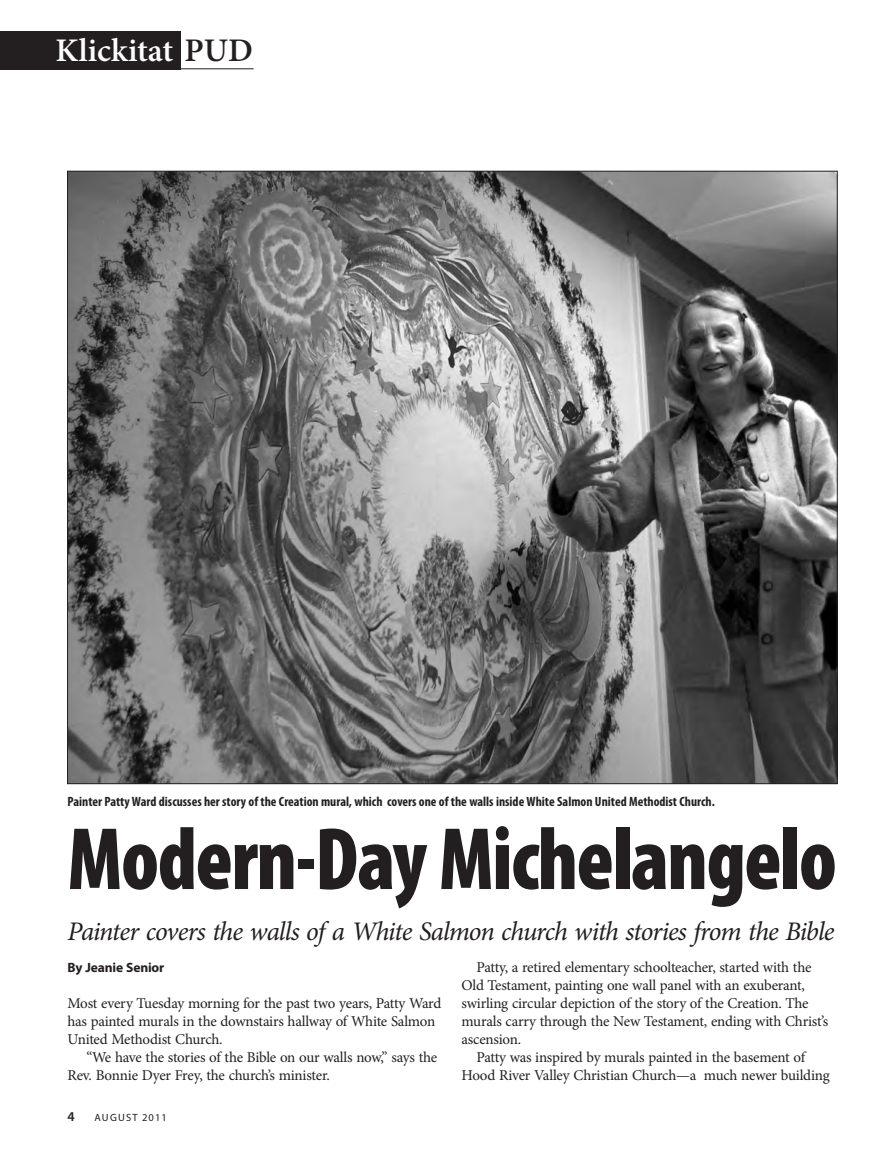
<style>
.page{position:relative;width:896px;height:1152px;background:#fff}
.page>*{position:absolute;margin:0;border:0;box-sizing:border-box;transform-origin:0 0}
.t1{font:900 condensed 89.4px "Myriad Pro";letter-spacing:-.015em;color:#231f20;scale:.94 1}
.t2{font:600 33px "Minion Pro";color:#fff}
.t3{font:italic 26.85px "Minion Pro";letter-spacing:-.04em;color:#231f20}
.t4{font:15px/18px "Minion Pro";letter-spacing:-.015em;color:#231f20}
.t5{font:700 condensed 13.5px "Myriad Pro";color:#231f20}
.t6{font:700 13.5px "Myriad Pro";letter-spacing:-.01em;color:#231f20}
.t7{font:600 13.5px "Myriad Pro";color:#231f20}
.t8{font:10.5px "Myriad Pro";letter-spacing:.11em;color:#231f20}
.s1{color:#231f20}
</style>
<div class="page">
<div style="left:0;top:31px;width:180px;height:38px;background:#231f20"></div>
<hr style="left:177px;top:68px;width:77px;height:1px;background:#231f20">
<img style="left:69px;top:173px;width:766px;height:609px">
<h2 class="t2" style="left:56px;top:28px;width:199px">Klickitat <span class="s1">PUD</span></h2>
<p class="t5" style="left:68px;top:793px;width:648px">Painter Patty Ward discusses her story of the Creation mural, which covers one of the walls inside White Salmon United Methodist Church.</p>
<h1 class="t1" style="left:68px;top:802px;width:820px">Modern-Day Michelangelo</h1>
<h3 class="t3" style="left:68px;top:913px;width:768px">Painter covers the walls of a White Salmon church with stories from the Bible</h3>
<p class="t6" style="left:68px;top:959px;width:98px">By Jeanie Senior</p>
<p class="t4" style="left:68px;top:994px;width:375px">Most every Tuesday morning for the past two years, Patty Ward has painted murals in the downstairs hallway of White Salmon<br>United Methodist Church.</p>
<p class="t4" style="left:68px;top:1048px;width:371px;text-indent:19px">“We have the stories of the Bible on our walls now,” says the<br>Rev. Bonnie Dyer Frey, the church’s minister.</p>
<p class="t7" style="left:68px;top:1107px;width:9px">4</p>
<p class="t8" style="left:94px;top:1111px;width:74px">AUGUST 2011</p>
<p class="t4" style="left:476px;top:958px;width:336px">Patty, a retired elementary schoolteacher, started with the</p>
<p class="t4" style="left:461px;top:976px;width:345px">Old Testament, painting one wall panel with an exuberant,</p>
<p class="t4" style="left:461px;top:994px;width:348px">swirling circular depiction of the story of the Creation. The</p>
<p class="t4" style="left:461px;top:1012px;width:368px">murals carry through the New Testament, ending with Christ’s</p>
<p class="t4" style="left:461px;top:1030px;width:61px">ascension.</p>
<p class="t4" style="left:476px;top:1048px;width:330px">Patty was inspired by murals painted in the basement of</p>
<p class="t4" style="left:461px;top:1066px;width:370px">Hood River Valley Christian Church—a much newer building</p>
</div>
